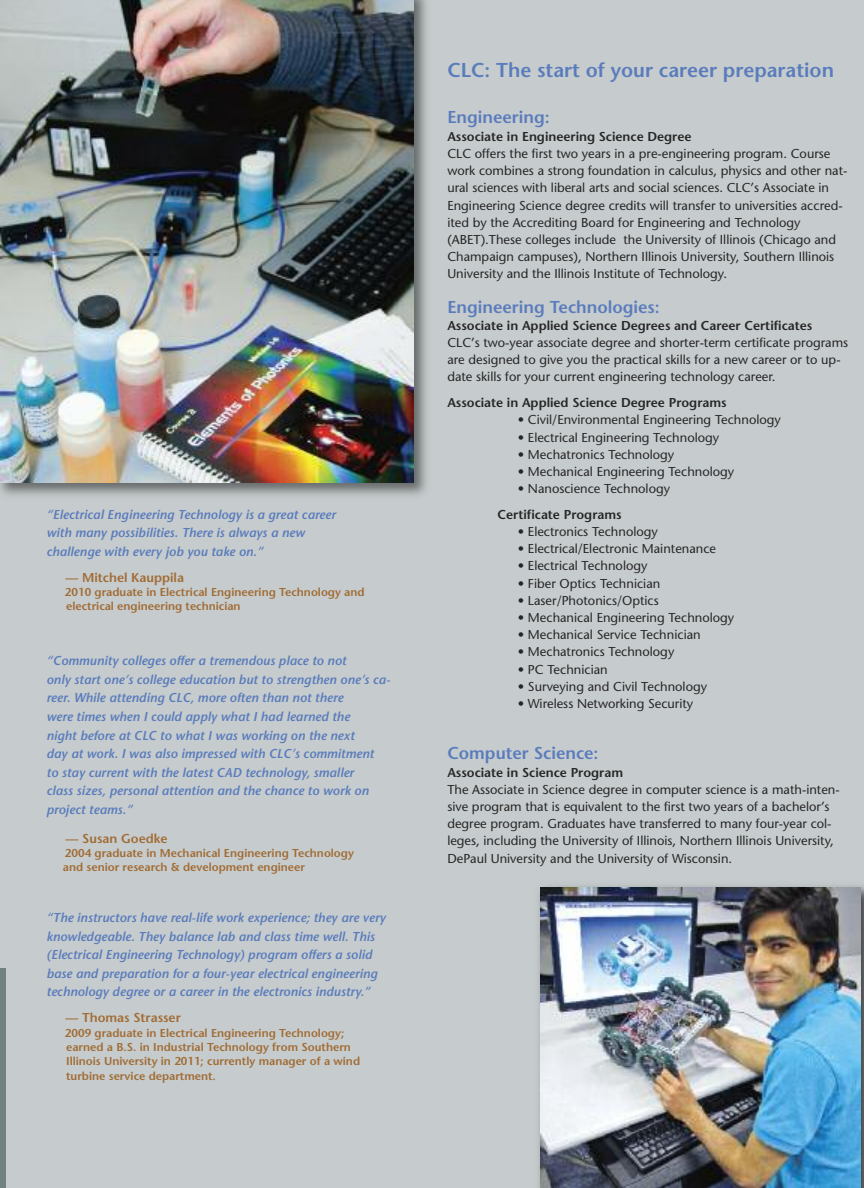
<style>
.page{position:relative;width:864px;height:1188px;background:#c6cccd}
.page>*{position:absolute;margin:0;border:0;box-sizing:border-box;transform-origin:0 0}
.t1{font:600 20.1px "Stone Sans";color:#5b7cbc}
.t2{font:600 17.25px "Stone Sans";color:#5b7cbc}
.t3{font:12.9px/17.2px "Stone Sans";color:#272627}
.t4{font:italic 600 12.9px/18.6px "Stone Sans";color:#5b7cbc}
.t5{font:600 12.9px "Stone Sans";color:#272627}
.t6{font:600 12.9px "Stone Sans";color:#a16c36}
.t7{font:600 11.4px/14.2px "Stone Sans";color:#a16c36}
.s1{font-family:"Stone Serif"}
</style>
<div class="page">
<div style="left:0;top:969px;width:6px;height:219px;background:#718081"></div>
<img style="left:0;top:0;width:427px;height:496px">
<img style="left:0;top:0;width:414px;height:482px">
<img style="left:540px;top:887px;width:321px;height:301px">
<p class="t4" style="left:46px;top:506px;width:291px">“Electrical Engineering Technology is a great career with many possibilities. There is always a new challenge with every job you take on.”</p>
<p class="t6" style="left:66px;top:572px;width:120px">— Mitchel Kauppila</p>
<p class="t7" style="left:65px;top:586px;width:301px">2010 graduate in Electrical Engineering Technology and electrical engineering technician</p>
<p class="t4" style="left:46px;top:653px;width:345px">“Community colleges offer a tremendous place to not<br>only start one’s college education but to strengthen one’s ca&shy;reer. While attending CLC, more often than not there<br>were times when I could apply what I had learned the<br>night before at CLC to what I was working on the next<br>day at work. I was also impressed with CLC’s commitment<br>to stay current with the latest CAD technology, smaller<br>class sizes, personal attention and the chance to work on project teams.”</p>
<p class="t6" style="left:66px;top:833px;width:103px"><span class="s1">—</span> Susan Goedke</p>
<p class="t7" style="left:63px;top:847px;width:293px">2004 graduate in Mechanical Engineering Technology and senior research &amp; development engineer</p>
<p class="t4" style="left:46px;top:910px;width:341px">“The instructors have real-life work experience; they are very knowledgeable. They balance lab and class time well. This (Electrical Engineering Technology) program offers a solid base and preparation for a four-year electrical engineering technology degree or a career in the electronics industry.”</p>
<p class="t6" style="left:66px;top:1013px;width:117px">— Thomas Strasser</p>
<p class="t7" style="left:65px;top:1027px;width:297px">2009 graduate in Electrical Engineering Technology; earned a B.S. in Industrial Technology from Southern Illinois University in 2011; currently manager of a wind turbine service department.</p>
<h1 class="t1" style="left:447px;top:63px;width:388px">CLC: The start of your career preparation</h1>
<h2 class="t2" style="left:447px;top:111px;width:104px">Engineering:</h2>
<p class="t5" style="left:447px;top:131px;width:246px">Associate in Engineering Science Degree</p>
<p class="t3" style="left:447px;top:146px;width:402px">CLC offers the first two years in a pre-engineering program. Course work combines a strong foundation in calculus, physics and other nat&shy;ural sciences with liberal arts and social sciences. CLC’s Associate in Engineering Science degree credits will transfer to universities accred&shy;ited by the Accrediting Board for Engineering and Technology (ABET).These colleges include the University of Illinois (Chicago and Champaign campuses), Northern Illinois University, Southern Illinois University and the Illinois Institute of Technology.</p>
<h2 class="t2" style="left:447px;top:300px;width:214px">Engineering Technologies:</h2>
<p class="t5" style="left:447px;top:320px;width:367px">Associate in Applied Science Degrees and Career Certificates</p>
<p class="t3" style="left:447px;top:335px;width:402px">CLC’s two-year associate degree and shorter-term certificate programs are designed to give you the practical skills for a new career or to up&shy;date skills for your current engineering technology career.</p>
<p class="t5" style="left:447px;top:398px;width:281px">Associate in Applied Science Degree Programs</p>
<p class="t3" style="left:518px;top:413px;width:265px">• Civil/Environmental Engineering Technology</p>
<p class="t3" style="left:518px;top:430px;width:203px">• Electrical Engineering Technology</p>
<p class="t3" style="left:518px;top:447px;width:158px">• Mechatronics Technology</p>
<p class="t3" style="left:518px;top:464px;width:218px">• Mechanical Engineering Technology</p>
<p class="t3" style="left:518px;top:481px;width:154px">• Nanoscience Technology</p>
<p class="t5" style="left:498px;top:509px;width:126px">Certificate Programs</p>
<p class="t3" style="left:518px;top:524px;width:142px">• Electronics Technology</p>
<p class="t3" style="left:518px;top:541px;width:200px">• Electrical/Electronic Maintenance</p>
<p class="t3" style="left:518px;top:559px;width:131px">• Electrical Technology</p>
<p class="t3" style="left:518px;top:576px;width:144px">• Fiber Optics Technician</p>
<p class="t3" style="left:518px;top:593px;width:142px">• Laser/Photonics/Optics</p>
<p class="t3" style="left:518px;top:610px;width:218px">• Mechanical Engineering Technology</p>
<p class="t3" style="left:518px;top:627px;width:184px">• Mechanical Service Technician</p>
<p class="t3" style="left:518px;top:645px;width:158px">• Mechatronics Technology</p>
<p class="t3" style="left:518px;top:662px;width:91px">• PC Technician</p>
<p class="t3" style="left:518px;top:679px;width:191px">• Surveying and Civil Technology</p>
<p class="t3" style="left:518px;top:696px;width:177px">• Wireless Networking Security</p>
<h2 class="t2" style="left:447px;top:747px;width:153px">Computer Science:</h2>
<p class="t5" style="left:447px;top:767px;width:177px">Associate in Science Program</p>
<p class="t3" style="left:447px;top:782px;width:394px">The Associate in Science degree in computer science is a math-inten&shy;sive program that is equivalent to the first two years of a bachelor’s degree program. Graduates have transferred to many four-year col&shy;leges, including the University of Illinois, Northern Illinois University, DePaul University and the University of Wisconsin.</p>
</div>
